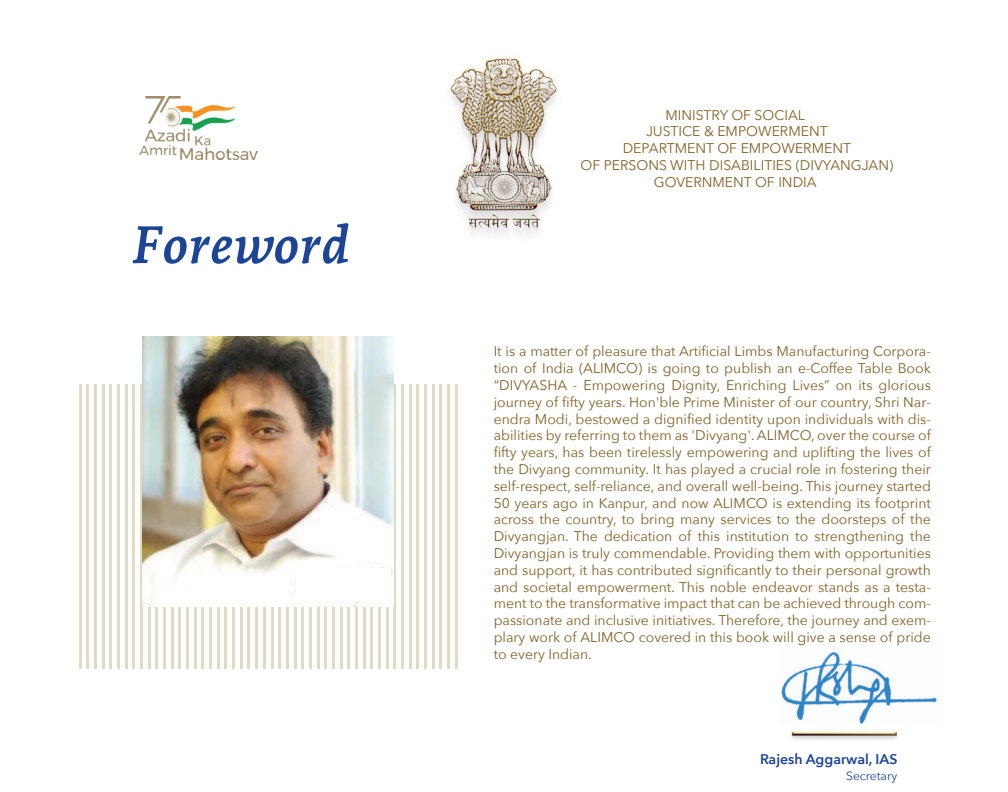
<style>
.page{position:relative;width:1008px;height:792px;background:#fff}
.page>*{position:absolute;margin:0;border:0;box-sizing:border-box;transform-origin:0 0}
.t1{font:italic 700 52px "Andada Pro";letter-spacing:.01em;color:#1c4497}
.t2{font:14px/16.8px "Avenir Next";color:#826226;text-align:justify}
.t3{font:600 14px "Avenir Next";color:#1c4497}
.t4{font:12px "Avenir Next";color:#1c4497}
</style>
<div class="page">
<hr style="left:194px;top:385px;width:3px;height:284px;background:#e0dbc1">
<hr style="left:201px;top:385px;width:3px;height:284px;background:#e0dbc1">
<hr style="left:209px;top:385px;width:3px;height:284px;background:#e0dbc1">
<hr style="left:217px;top:385px;width:3px;height:284px;background:#e0dbc1">
<hr style="left:225px;top:385px;width:2px;height:284px;background:#e0dbc1">
<hr style="left:232px;top:385px;width:3px;height:284px;background:#e0dbc1">
<hr style="left:240px;top:385px;width:3px;height:284px;background:#e0dbc1">
<hr style="left:248px;top:385px;width:2px;height:284px;background:#e0dbc1">
<hr style="left:255px;top:385px;width:3px;height:284px;background:#e0dbc1">
<hr style="left:263px;top:385px;width:3px;height:284px;background:#e0dbc1">
<hr style="left:271px;top:385px;width:2px;height:284px;background:#e0dbc1">
<hr style="left:278px;top:385px;width:3px;height:284px;background:#e0dbc1">
<hr style="left:286px;top:385px;width:3px;height:284px;background:#e0dbc1">
<hr style="left:294px;top:385px;width:3px;height:284px;background:#e0dbc1">
<hr style="left:301px;top:385px;width:3px;height:284px;background:#e0dbc1">
<hr style="left:79px;top:385px;width:3px;height:284px;background:#e0dbc1">
<hr style="left:86px;top:385px;width:3px;height:284px;background:#e0dbc1">
<hr style="left:94px;top:385px;width:3px;height:284px;background:#e0dbc1">
<hr style="left:102px;top:385px;width:3px;height:284px;background:#e0dbc1">
<hr style="left:109px;top:385px;width:3px;height:284px;background:#e0dbc1">
<hr style="left:117px;top:385px;width:3px;height:284px;background:#e0dbc1">
<hr style="left:125px;top:385px;width:3px;height:284px;background:#e0dbc1">
<hr style="left:132px;top:385px;width:3px;height:284px;background:#e0dbc1">
<hr style="left:140px;top:385px;width:3px;height:284px;background:#e0dbc1">
<hr style="left:148px;top:385px;width:3px;height:284px;background:#e0dbc1">
<hr style="left:155px;top:385px;width:3px;height:284px;background:#e0dbc1">
<hr style="left:163px;top:385px;width:3px;height:284px;background:#e0dbc1">
<hr style="left:171px;top:385px;width:3px;height:284px;background:#e0dbc1">
<hr style="left:178px;top:385px;width:3px;height:284px;background:#e0dbc1">
<hr style="left:186px;top:385px;width:3px;height:284px;background:#e0dbc1">
<hr style="left:309px;top:385px;width:3px;height:284px;background:#e0dbc1">
<hr style="left:317px;top:385px;width:3px;height:284px;background:#e0dbc1">
<hr style="left:324px;top:385px;width:3px;height:284px;background:#e0dbc1">
<hr style="left:332px;top:385px;width:3px;height:284px;background:#e0dbc1">
<hr style="left:340px;top:385px;width:3px;height:284px;background:#e0dbc1">
<hr style="left:347px;top:385px;width:3px;height:284px;background:#e0dbc1">
<hr style="left:355px;top:385px;width:3px;height:284px;background:#e0dbc1">
<hr style="left:363px;top:385px;width:3px;height:284px;background:#e0dbc1">
<hr style="left:370px;top:385px;width:3px;height:284px;background:#e0dbc1">
<hr style="left:378px;top:385px;width:3px;height:284px;background:#e0dbc1">
<hr style="left:386px;top:385px;width:3px;height:284px;background:#e0dbc1">
<hr style="left:393px;top:385px;width:3px;height:284px;background:#e0dbc1">
<hr style="left:401px;top:385px;width:3px;height:284px;background:#e0dbc1">
<hr style="left:409px;top:385px;width:3px;height:284px;background:#e0dbc1">
<hr style="left:416px;top:385px;width:3px;height:284px;background:#e0dbc1">
<hr style="left:424px;top:385px;width:3px;height:284px;background:#e0dbc1">
<hr style="left:432px;top:385px;width:3px;height:284px;background:#e0dbc1">
<hr style="left:439px;top:385px;width:3px;height:284px;background:#e0dbc1">
<hr style="left:447px;top:385px;width:3px;height:284px;background:#e0dbc1">
<hr style="left:455px;top:385px;width:3px;height:284px;background:#e0dbc1">
<img style="left:780px;top:651px;width:157px;height:52px">
<img style="left:140px;top:96px;width:117px;height:64px">
<img style="left:450px;top:57px;width:107px;height:177px">
<img style="left:780px;top:700px;width:132px;height:40px">
<img style="left:142px;top:337px;width:251px;height:269px">
<div style="left:296px;top:568px;width:95px;height:33px;background:#fff"></div>
<h1 class="t1" style="left:132px;top:222px;width:219px">Foreword</h1>
<p class="t2" style="left:581px;top:106px;width:314px;text-align:center">MINISTRY OF SOCIAL<br>JUSTICE &amp; EMPOWERMENT<br>DEPARTMENT OF EMPOWERMENT<br>OF PERSONS WITH DISABILITIES (DIVYANGJAN)<br>GOVERNMENT OF INDIA</p>
<p class="t2" style="left:494px;top:342px;width:439px">It is a matter of pleasure that Artificial Limbs Manufacturing Corpora&shy;tion of India (ALIMCO) is going to publish an e-Coffee Table Book “DIVYASHA - Empowering Dignity, Enriching Lives” on its glorious journey of fifty years. Hon'ble Prime Minister of our country, Shri Nar&shy;endra Modi, bestowed a dignified identity upon individuals with dis&shy;abilities by referring to them as 'Divyang'. ALIMCO, over the course of fifty years, has been tirelessly empowering and uplifting the lives of the Divyang community. It has played a crucial role in fostering their self-respect, self-reliance, and overall well-being. This journey started 50 years ago in Kanpur, and now ALIMCO is extending its footprint across the country, to bring many services to the doorsteps of the Divyangjan. The dedication of this institution to strengthening the Divyangjan is truly commendable. Providing them with opportunities and support, it has contributed significantly to their personal growth and societal empowerment. This noble endeavor stands as a testa&shy;ment to the transformative impact that can be achieved through com&shy;passionate and inclusive initiatives. Therefore, the journey and exem&shy;plary work of ALIMCO covered in this book will give a sense of pride to every Indian.</p>
<p class="t3" style="left:760px;top:753px;width:139px">Rajesh Aggarwal, IAS</p>
<p class="t4" style="left:846px;top:771px;width:52px">Secretary</p>
</div>
